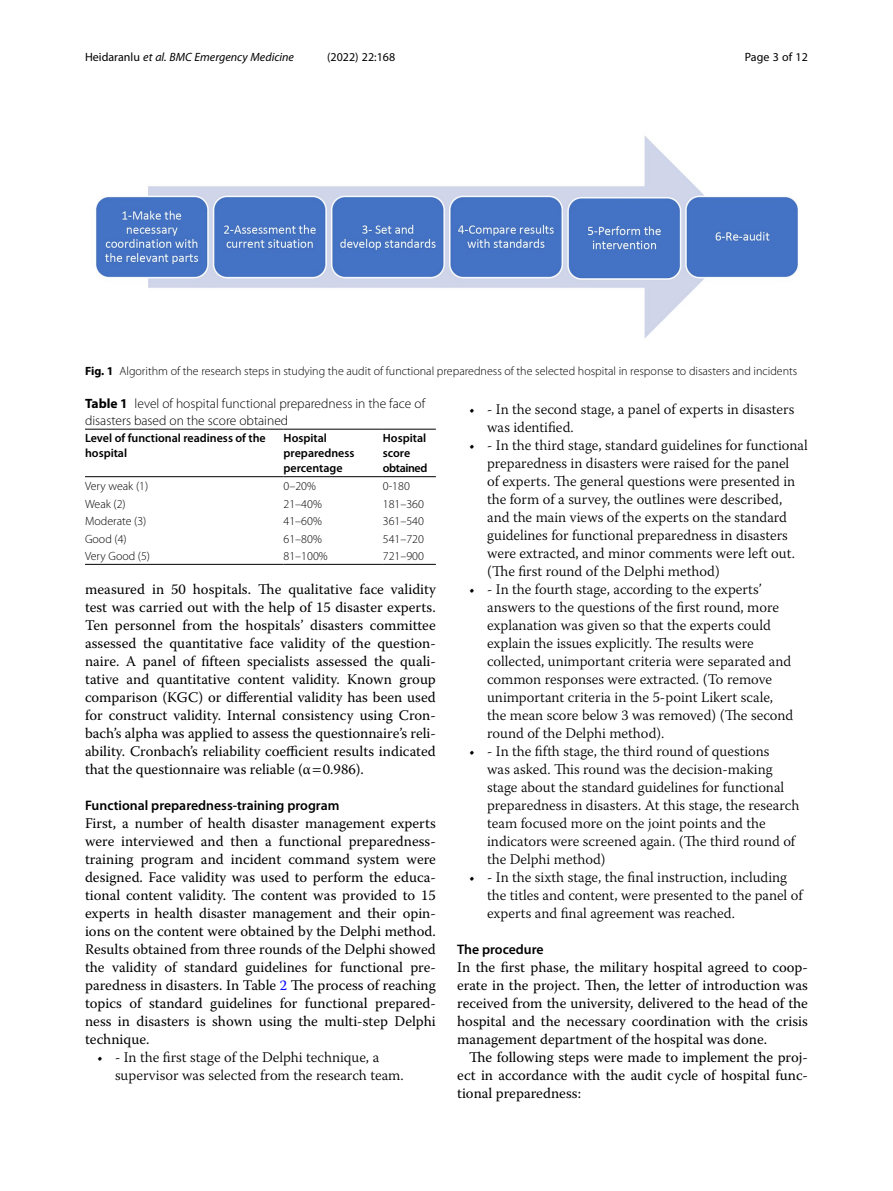
<style>
.page{position:relative;width:893px;height:1191px;background:#fff}
.page>*{position:absolute;margin:0;border:0;box-sizing:border-box;transform-origin:0 0}
.Body_Text{font:14.7px/18px "Warnock Pro";color:#000;text-align:justify}
.t1{font:300 14.7px/18px "Warnock Pro";color:#000}
.Body_Text_Indent{font:14.7px/18px "Warnock Pro";color:#000;text-align:justify}
.Head_2{font:600 13.8px "Myriad Pro";color:#000}
.Table_Caption{font:300 13.5px/16.5px "Myriad Pro";color:#000}
.Figure_Caption{font:300 12px "Myriad Pro";color:#000}
.Table_Body{font:300 12px "Myriad Pro";color:#000}
.Table_Head{font:600 12px/15px "Myriad Pro";color:#000}
.t2{font:italic 12px "Myriad Pro";color:#000}
.t3{font:12px "Myriad Pro";color:#000}
.s1{font-style:normal}
.s2{font-weight:700}
.s3{color:#00f}
</style>
<div class="page">
<hr style="left:85px;top:476px;width:199px;height:1px;background:#000">
<hr style="left:284px;top:429px;width:99px;height:1px;background:#000">
<hr style="left:284px;top:476px;width:99px;height:1px;background:#000">
<hr style="left:383px;top:429px;width:53px;height:1px;background:#000">
<hr style="left:383px;top:476px;width:53px;height:1px;background:#000">
<hr style="left:85px;top:564px;width:199px;height:1px;background:#000">
<hr style="left:284px;top:564px;width:99px;height:1px;background:#000">
<hr style="left:383px;top:564px;width:53px;height:1px;background:#000">
<hr style="left:85px;top:429px;width:199px;height:1px;background:#000">
<img style="left:96px;top:136px;width:702px;height:202px">
<p class="t2" style="left:85px;top:50px;width:211px"><span class="s1">Heidaranlu</span> et al. BMC Emergency Medicine</p>
<p class="t3" style="left:327px;top:50px;width:70px">(2022) 22:168</p>
<p class="t3" style="left:745px;top:50px;width:65px">Page 3 of 12</p>
<p class="Figure_Caption" style="left:85px;top:364px;width:714px"><span class="s2">Fig. 1</span> Algorithm of the research steps in studying the audit of functional preparedness of the selected hospital in response to disasters and incidents</p>
<p class="Table_Caption" style="left:85px;top:396px;width:342px"><span class="s2">Table 1</span> level of hospital functional preparedness in the face of disasters based on the score obtained</p>
<p class="Table_Head" style="left:85px;top:430px;width:182px">Level of functional readiness of the hospital</p>
<p class="Table_Head" style="left:284px;top:430px;width:72px">Hospital preparedness percentage</p>
<p class="Table_Head" style="left:383px;top:430px;width:46px">Hospital score obtained</p>
<p class="Table_Body" style="left:85px;top:479px;width:65px">Very weak (1)</p>
<p class="Table_Body" style="left:284px;top:479px;width:34px">0–20%</p>
<p class="Table_Body" style="left:383px;top:479px;width:28px">0-180</p>
<p class="Table_Body" style="left:85px;top:497px;width:42px">Weak (2)</p>
<p class="Table_Body" style="left:284px;top:497px;width:40px">21–40%</p>
<p class="Table_Body" style="left:383px;top:497px;width:43px">181–360</p>
<p class="Table_Body" style="left:85px;top:514px;width:63px">Moderate (3)</p>
<p class="Table_Body" style="left:284px;top:514px;width:40px">41–60%</p>
<p class="Table_Body" style="left:383px;top:514px;width:43px">361–540</p>
<p class="Table_Body" style="left:85px;top:532px;width:43px">Good (4)</p>
<p class="Table_Body" style="left:284px;top:532px;width:40px">61–80%</p>
<p class="Table_Body" style="left:383px;top:532px;width:43px">541–720</p>
<p class="Table_Body" style="left:85px;top:549px;width:67px">Very Good (5)</p>
<p class="Table_Body" style="left:284px;top:549px;width:46px">81–100%</p>
<p class="Table_Body" style="left:383px;top:549px;width:43px">721–900</p>
<p class="Body_Text" style="left:85px;top:580px;width:352px">measured in 50 hospitals. The qualitative face validity test was carried out with the help of 15 disaster experts.<br>Ten personnel from the hospitals’ disasters committee assessed the quantitative face validity of the question&shy;naire. A panel of fifteen specialists assessed the quali&shy;tative and quantitative content validity. Known group comparison (KGC) or differential validity has been used for construct validity. Internal consistency using Cron&shy;bach’s alpha was applied to assess the questionnaire’s reli&shy;ability. Cronbach’s reliability coefficient results indicated that the questionnaire was reliable (α 0.986).</p>
<p class="Head_2" style="left:85px;top:797px;width:256px">Functional preparedness-training program</p>
<p class="Body_Text" style="left:85px;top:814px;width:352px">First, a number of health disaster management experts were interviewed and then a functional preparedness&shy;training program and incident command system were designed. Face validity was used to perform the educa&shy;tional content validity. The content was provided to 15 experts in health disaster management and their opin&shy;ions on the content were obtained by the Delphi method.<br>Results obtained from three rounds of the Delphi showed the validity of standard guidelines for functional pre&shy;paredness in disasters. In Table <span class="s3">2</span> The process of reaching topics of standard guidelines for functional prepared&shy;ness in disasters is shown using the multi-step Delphi technique.</p>
<p class="t1" style="left:115px;top:1048px;width:290px;text-indent:-18px">• - In the first stage of the Delphi technique, a supervisor was selected from the research team.</p>
<p class="t1" style="left:487px;top:400px;width:309px;text-indent:-18px">• - In the second stage, a panel of experts in disasters was identified.</p>
<p class="t1" style="left:487px;top:436px;width:322px;text-indent:-18px">• - In the third stage, standard guidelines for functional preparedness in disasters were raised for the panel<br>of experts. The general questions were presented in the form of a survey, the outlines were described, and the main views of the experts on the standard guidelines for functional preparedness in disasters were extracted, and minor comments were left out. (The first round of the Delphi method)</p>
<p class="t1" style="left:487px;top:580px;width:308px;text-indent:-18px">• - In the fourth stage, according to the experts’ answers to the questions of the first round, more explanation was given so that the experts could explain the issues explicitly. The results were collected, unimportant criteria were separated and common responses were extracted. (To remove unimportant criteria in the 5-point Likert scale, the mean score below 3 was removed) (The second round of the Delphi method).</p>
<p class="t1" style="left:487px;top:742px;width:314px;text-indent:-18px">• - In the fifth stage, the third round of questions<br>was asked. This round was the decision-making stage about the standard guidelines for functional preparedness in disasters. At this stage, the research team focused more on the joint points and the indicators were screened again. (The third round of the Delphi method)</p>
<p class="t1" style="left:487px;top:868px;width:317px;text-indent:-18px">• - In the sixth stage, the final instruction, including the titles and content, were presented to the panel of experts and final agreement was reached.</p>
<p class="Head_2" style="left:457px;top:941px;width:88px">The procedure</p>
<p class="Body_Text" style="left:457px;top:958px;width:352px">In the first phase, the military hospital agreed to coop&shy;erate in the project. Then, the letter of introduction was received from the university, delivered to the head of the hospital and the necessary coordination with the crisis management department of the hospital was done.</p>
<p class="Body_Text_Indent" style="left:457px;top:1048px;width:352px;text-indent:12px">The following steps were made to implement the proj&shy;ect in accordance with the audit cycle of hospital func&shy;tional preparedness:</p>
</div>
